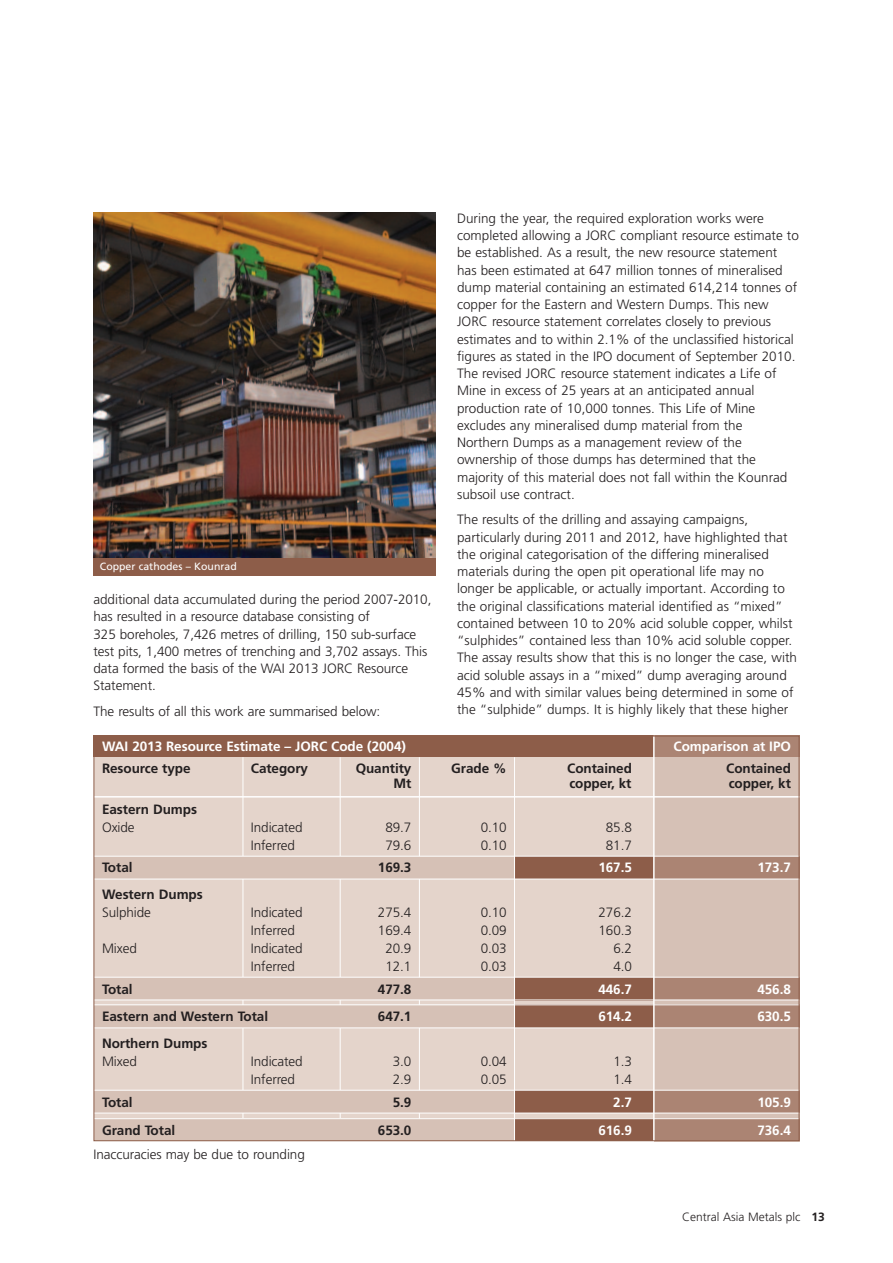
<style>
.page{position:relative;width:893px;height:1263px;background:#fff}
.page>*{position:absolute;margin:0;border:0;box-sizing:border-box;transform-origin:0 0}
.t1{font:300 13.5px/17.2px "Frutiger";color:#231f20}
.t2{font:700 13.5px "Frutiger";letter-spacing:-.005em;color:#231f20}
.t3{font:700 13.5px "Frutiger";letter-spacing:-.005em;color:#fff}
.t4{font:300 12px "Frutiger";color:#231f20}
.t5{font:10.5px "Frutiger";color:#fff}
.s1{font-weight:700}
</style>
<div class="page">
<div style="left:94px;top:736px;width:705px;height:405px;background:#e4d4cb"></div>
<div style="left:654px;top:736px;width:145px;height:405px;background:#d6c1b6"></div>
<div style="left:94px;top:736px;width:705px;height:21px;background:#8d5d49"></div>
<div style="left:654px;top:736px;width:145px;height:21px;background:#ab8473"></div>
<hr style="left:340px;top:757px;width:1px;height:382px;background:#fff">
<hr style="left:243px;top:757px;width:1px;height:379px;background:#fff">
<hr style="left:94px;top:796px;width:706px;height:1px;background:#fff">
<div style="left:514px;top:856px;width:140px;height:23px;background:#8d5d49"></div>
<div style="left:514px;top:977px;width:140px;height:23px;background:#8d5d49"></div>
<div style="left:514px;top:1005px;width:140px;height:23px;background:#8d5d49"></div>
<div style="left:514px;top:1090px;width:140px;height:23px;background:#8d5d49"></div>
<div style="left:514px;top:1119px;width:140px;height:22px;background:#8d5d49"></div>
<div style="left:654px;top:856px;width:145px;height:23px;background:#ab8473"></div>
<div style="left:654px;top:977px;width:145px;height:23px;background:#ab8473"></div>
<div style="left:654px;top:1005px;width:145px;height:23px;background:#ab8473"></div>
<div style="left:654px;top:1090px;width:145px;height:23px;background:#ab8473"></div>
<div style="left:654px;top:1119px;width:145px;height:22px;background:#ab8473"></div>
<div style="left:94px;top:856px;width:420px;height:23px;background:#d6c1b6"></div>
<div style="left:94px;top:977px;width:420px;height:23px;background:#d6c1b6"></div>
<div style="left:94px;top:1090px;width:420px;height:23px;background:#d6c1b6"></div>
<div style="left:94px;top:1118px;width:420px;height:23px;background:#d6c1b6"></div>
<div style="left:94px;top:1005px;width:420px;height:23px;background:#d6c1b6"></div>
<hr style="left:653px;top:736px;width:2px;height:405px;background:#fff">
<hr style="left:94px;top:856px;width:705px;height:1px;background:#fff">
<hr style="left:94px;top:977px;width:705px;height:1px;background:#fff">
<hr style="left:94px;top:999px;width:705px;height:1px;background:#fff">
<hr style="left:94px;top:1004px;width:705px;height:1px;background:#fff">
<hr style="left:94px;top:1118px;width:705px;height:1px;background:#fff">
<hr style="left:94px;top:1027px;width:705px;height:1px;background:#fff">
<hr style="left:94px;top:1090px;width:705px;height:1px;background:#fff">
<hr style="left:419px;top:757px;width:1px;height:99px;background:#fff">
<hr style="left:419px;top:879px;width:1px;height:98px;background:#fff">
<hr style="left:419px;top:1028px;width:1px;height:62px;background:#fff">
<hr style="left:514px;top:757px;width:1px;height:385px;background:#fff">
<hr style="left:94px;top:879px;width:705px;height:1px;background:#fff">
<hr style="left:94px;top:1113px;width:705px;height:1px;background:#fff">
<img style="left:94px;top:213px;width:342px;height:345px">
<div style="left:94px;top:558px;width:342px;height:17px;background:#8d5d49"></div>
<p class="t5" style="left:100px;top:562px;width:138px">Copper cathodes – Kounrad</p>
<p class="t1" style="left:94px;top:592px;width:339px">additional data accumulated during the period 2007-2010, has resulted in a resource database consisting of<br>325 boreholes, 7,426 metres of drilling, 150 sub-surface test pits, 1,400 metres of trenching and 3,702 assays. This data formed the basis of the WAI 2013 JORC Resource Statement.</p>
<p class="t1" style="left:94px;top:703px;width:288px">The results of all this work are summarised below:</p>
<p class="t1" style="left:457px;top:210px;width:343px">During the year, the required exploration works were completed allowing a JORC compliant resource estimate to be established. As a result, the new resource statement has been estimated at 647 million tonnes of mineralised dump material containing an estimated 614,214 tonnes of copper for the Eastern and Western Dumps. This new JORC resource statement correlates closely to previous estimates and to within 2.1% of the unclassified historical figures as stated in the IPO document of September 2010.<br>The revised JORC resource statement indicates a Life of Mine in excess of 25 years at an anticipated annual production rate of 10,000 tonnes. This Life of Mine excludes any mineralised dump material from the<br>Northern Dumps as a management review of the ownership of those dumps has determined that the majority of this material does not fall within the Kounrad subsoil use contract.</p>
<p class="t1" style="left:457px;top:512px;width:341px">The results of the drilling and assaying campaigns, particularly during 2011 and 2012, have highlighted that the original categorisation of the differing mineralised materials during the open pit operational life may no longer be applicable, or actually important. According to the original classifications material identified as “mixed” contained between 10 to 20% acid soluble copper, whilst “sulphides” contained less than 10% acid soluble copper.<br>The assay results show that this is no longer the case, with acid soluble assays in a “mixed” dump averaging around 45% and with similar values being determined in some of the “sulphide” dumps. It is highly likely that these higher</p>
<p class="t3" style="left:102px;top:741px;width:305px">WAI 2013 Resource Estimate – JORC Code (2004)</p>
<p class="t3" style="left:674px;top:741px;width:119px">Comparison at IPO</p>
<p class="t2" style="left:102px;top:763px;width:90px">Resource type</p>
<p class="t2" style="left:251px;top:763px;width:59px">Category</p>
<p class="t2" style="left:356px;top:763px;width:57px">Quantity</p>
<p class="t2" style="left:451px;top:763px;width:57px">Grade %</p>
<p class="t2" style="left:567px;top:763px;width:66px">Contained</p>
<p class="t2" style="left:726px;top:763px;width:66px">Contained</p>
<p class="t2" style="left:393px;top:778px;width:19px">Mt</p>
<p class="t2" style="left:569px;top:778px;width:64px">copper, kt</p>
<p class="t2" style="left:729px;top:778px;width:64px">copper, kt</p>
<p class="t2" style="left:102px;top:804px;width:96px">Eastern Dumps</p>
<p class="t1" style="left:102px;top:820px;width:34px">Oxide</p>
<p class="t1" style="left:251px;top:820px;width:53px">Indicated</p>
<p class="t1" style="left:385px;top:820px;width:28px">89.7</p>
<p class="t1" style="left:481px;top:820px;width:28px">0.10</p>
<p class="t1" style="left:606px;top:820px;width:28px">85.8</p>
<p class="t1" style="left:251px;top:838px;width:46px">Inferred</p>
<p class="t1" style="left:385px;top:838px;width:28px">79.6</p>
<p class="t1" style="left:481px;top:838px;width:28px">0.10</p>
<p class="t1" style="left:606px;top:838px;width:28px">81.7</p>
<p class="t2" style="left:102px;top:862px;width:32px">Total</p>
<p class="t2" style="left:378px;top:862px;width:35px">169.3</p>
<p class="t3" style="left:598px;top:862px;width:35px">167.5</p>
<p class="t3" style="left:757px;top:862px;width:35px">173.7</p>
<p class="t2" style="left:102px;top:889px;width:102px">Western Dumps</p>
<p class="t1" style="left:102px;top:905px;width:50px">Sulphide</p>
<p class="t1" style="left:251px;top:905px;width:53px">Indicated</p>
<p class="t1" style="left:378px;top:905px;width:35px">275.4</p>
<p class="t1" style="left:481px;top:905px;width:28px">0.10</p>
<p class="t1" style="left:598px;top:905px;width:35px">276.2</p>
<p class="t1" style="left:251px;top:923px;width:46px">Inferred</p>
<p class="t1" style="left:378px;top:923px;width:35px">169.4</p>
<p class="t1" style="left:481px;top:923px;width:28px">0.09</p>
<p class="t1" style="left:598px;top:923px;width:35px">160.3</p>
<p class="t1" style="left:102px;top:941px;width:36px">Mixed</p>
<p class="t1" style="left:251px;top:941px;width:53px">Indicated</p>
<p class="t1" style="left:385px;top:941px;width:28px">20.9</p>
<p class="t1" style="left:481px;top:941px;width:28px">0.03</p>
<p class="t1" style="left:613px;top:941px;width:20px">6.2</p>
<p class="t1" style="left:251px;top:959px;width:46px">Inferred</p>
<p class="t1" style="left:385px;top:959px;width:28px">12.1</p>
<p class="t1" style="left:481px;top:959px;width:28px">0.03</p>
<p class="t1" style="left:613px;top:959px;width:20px">4.0</p>
<p class="t2" style="left:102px;top:984px;width:32px">Total</p>
<p class="t2" style="left:378px;top:984px;width:35px">477.8</p>
<p class="t3" style="left:598px;top:984px;width:35px">446.7</p>
<p class="t3" style="left:757px;top:984px;width:35px">456.8</p>
<p class="t2" style="left:102px;top:1011px;width:168px">Eastern and Western Total</p>
<p class="t2" style="left:378px;top:1011px;width:35px">647.1</p>
<p class="t3" style="left:598px;top:1011px;width:35px">614.2</p>
<p class="t3" style="left:757px;top:1011px;width:35px">630.5</p>
<p class="t2" style="left:102px;top:1038px;width:107px">Northern Dumps</p>
<p class="t1" style="left:102px;top:1054px;width:36px">Mixed</p>
<p class="t1" style="left:251px;top:1054px;width:53px">Indicated</p>
<p class="t1" style="left:393px;top:1054px;width:20px">3.0</p>
<p class="t1" style="left:481px;top:1054px;width:28px">0.04</p>
<p class="t1" style="left:613px;top:1054px;width:20px">1.3</p>
<p class="t1" style="left:251px;top:1072px;width:46px">Inferred</p>
<p class="t1" style="left:393px;top:1072px;width:20px">2.9</p>
<p class="t1" style="left:481px;top:1072px;width:28px">0.05</p>
<p class="t1" style="left:613px;top:1072px;width:20px">1.4</p>
<p class="t2" style="left:102px;top:1096px;width:32px">Total</p>
<p class="t2" style="left:393px;top:1096px;width:20px">5.9</p>
<p class="t3" style="left:613px;top:1096px;width:20px">2.7</p>
<p class="t3" style="left:757px;top:1096px;width:35px">105.9</p>
<p class="t2" style="left:102px;top:1124px;width:75px">Grand Total</p>
<p class="t2" style="left:378px;top:1124px;width:35px">653.0</p>
<p class="t3" style="left:598px;top:1124px;width:35px">616.9</p>
<p class="t3" style="left:757px;top:1124px;width:35px">736.4</p>
<p class="t1" style="left:94px;top:1147px;width:213px">Inaccuracies may be due to rounding</p>
<p class="t4" style="left:682px;top:1212px;width:144px">Central Asia Metals plc <span class="s1">13</span></p>
</div>
